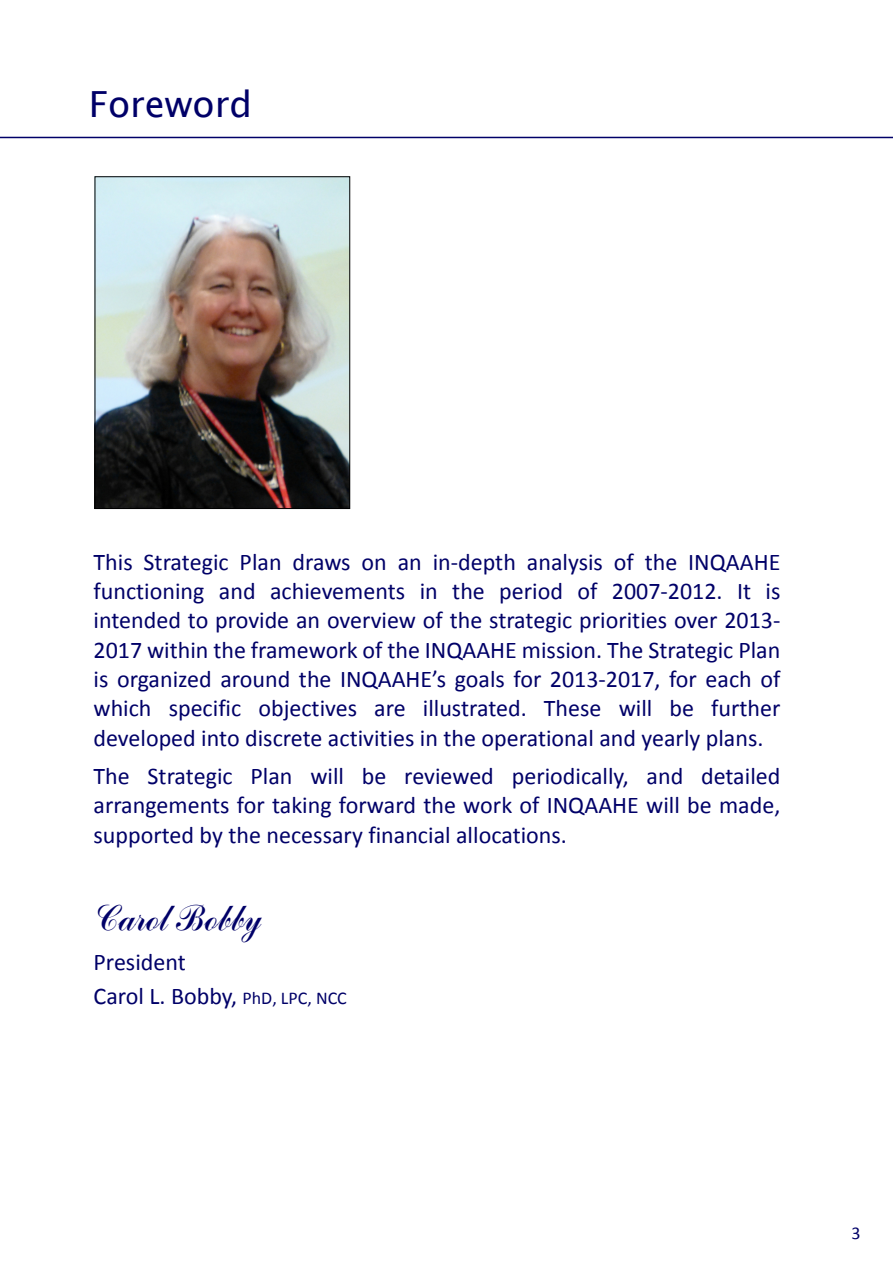
<style>
.page{position:relative;width:893px;height:1263px;background:#fff}
.page>*{position:absolute;margin:0;border:0;box-sizing:border-box;transform-origin:0 0}
.t1{font:36px "Handscript SF";color:#000068}
.t2{font:36px "Lucida Sans Unicode";color:#000068}
.t3{font:24px/29.2px "Calibri";color:#000068;text-align:justify}
.t4{font:18px "Calibri";color:#000068}
.s1{font-size:18px}
</style>
<div class="page">
<img style="left:97px;top:178px;width:251px;height:329px">
<div style="left:95px;top:176px;width:255px;height:333px;border:1px solid #000"></div>
<hr style="left:0;top:137px;width:893px;height:1px;background:#000068">
<h1 class="t2" style="left:89px;top:89px;width:165px">Foreword</h1>
<p class="t3" style="left:94px;top:549px;width:688px">This Strategic Plan draws on an in-depth analysis of the INQAAHE functioning and achievements in the period of 2007-2012. It is intended to provide an overview of the strategic priorities over 2013- 2017 within the framework of the INQAAHE mission. The Strategic Plan is organized around the INQAAHE’s goals for 2013-2017, for each of which specific objectives are illustrated. These will be further developed into discrete activities in the operational and yearly plans.</p>
<p class="t3" style="left:94px;top:763px;width:688px">The Strategic Plan will be reviewed periodically, and detailed arrangements for taking forward the work of INQAAHE will be made, supported by the necessary financial allocations.</p>
<h1 class="t1" style="left:94px;top:898px;width:169px">Carol Bobby</h1>
<p class="t3" style="left:94px;top:947px;width:255px;line-height:33.8px">President<br>Carol L. Bobby, <span class="s1">PhD, LPC, NCC</span></p>
<p class="t4" style="left:851px;top:1226px;width:11px">3</p>
</div>
